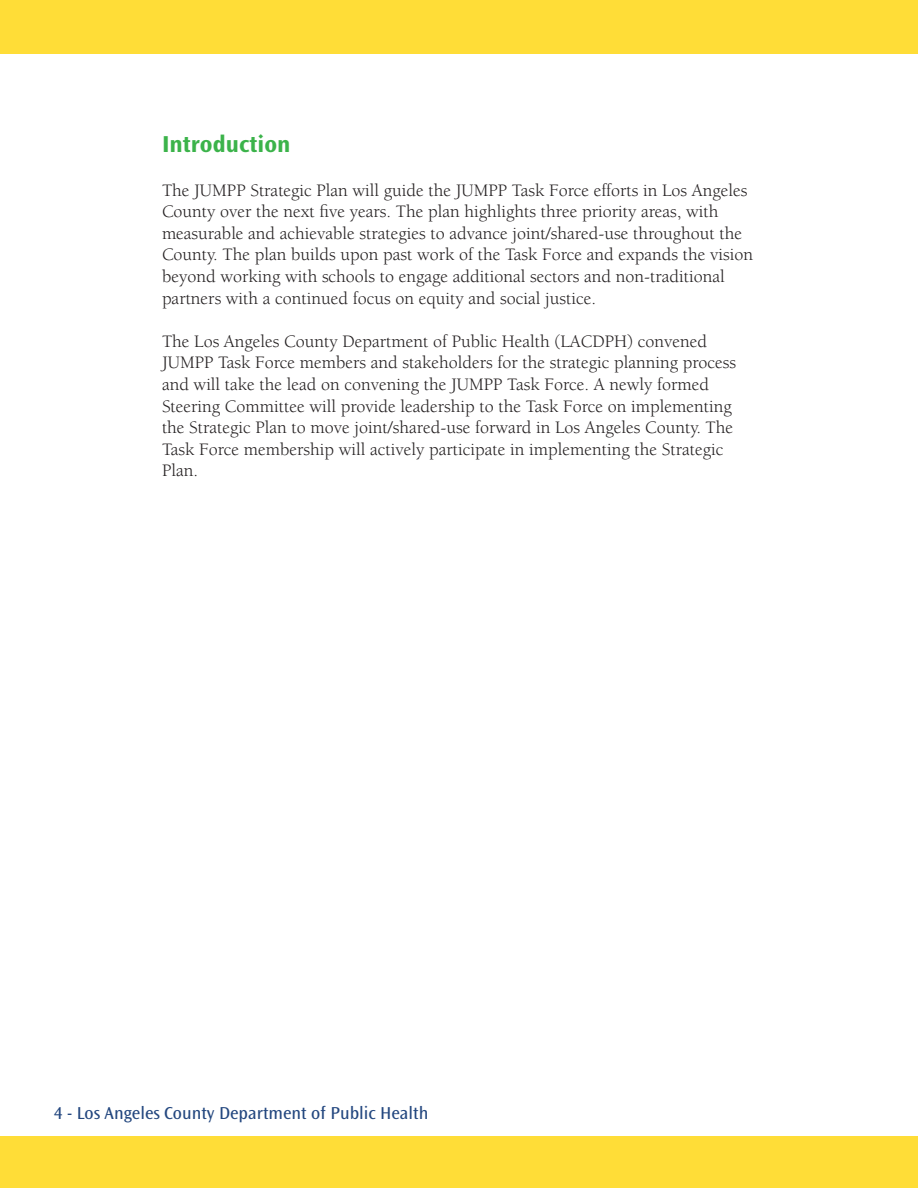
<style>
.page{position:relative;width:918px;height:1188px;background:#fff}
.page>*{position:absolute;margin:0;border:0;box-sizing:border-box;transform-origin:0 0}
.t1{font:700 24px "Ocean Sans Std";color:#3bb34a}
.Body{font:18px/21.6px "Berkeley Std";color:#231f20}
.t2{font:18px "Ocean Sans Std";color:#23477f}
</style>
<div class="page">
<div style="left:0;top:1136px;width:918px;height:52px;background:#ffdd37"></div>
<div style="left:0;top:0;width:918px;height:54px;background:#ffdd37"></div>
<p class="t1" style="left:162px;top:131px;width:130px">Introduction</p>
<p class="Body" style="left:162px;top:179px;width:593px">The JUMPP Strategic Plan will guide the JUMPP Task Force efforts in Los Angeles County over the next five years. The plan highlights three priority areas, with measurable and achievable strategies to advance joint/shared-use throughout the County. The plan builds upon past work of the Task Force and expands the vision beyond working with schools to engage additional sectors and non-traditional partners with a continued focus on equity and social justice.</p>
<p class="Body" style="left:162px;top:331px;width:576px">The Los Angeles County Department of Public Health (LACDPH) convened JUMPP Task Force members and stakeholders for the strategic planning process and will take the lead on convening the JUMPP Task Force. A newly formed Steering Committee will provide leadership to the Task Force on implementing the Strategic Plan to move joint/shared-use forward in Los Angeles County. The Task Force membership will actively participate in implementing the Strategic Plan.</p>
<p class="t2" style="left:54px;top:1103px;width:376px">4 - Los Angeles County Department of Public Health</p>
</div>
